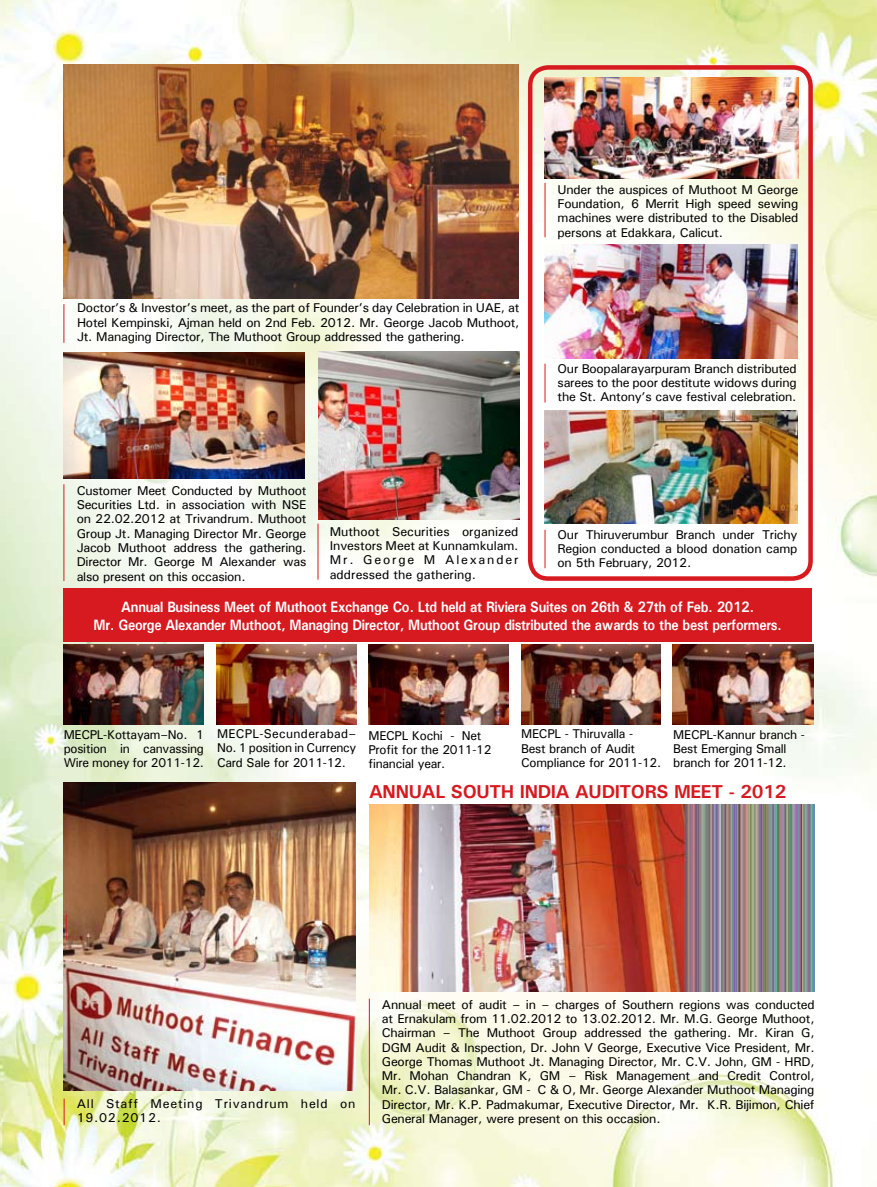
<style>
.page{position:relative;width:877px;height:1187px;background:#fff}
.page>*{position:absolute;margin:0;border:0;box-sizing:border-box;transform-origin:0 0}
.t1{font:700 18.75px "Univers";letter-spacing:-.02em;color:#d71920}
.t2{font:700 15px/18px "Univers";letter-spacing:-.02em;color:#fff;text-align:center;scale:.9 1}
.t3{font:500 12.75px/14.2px "Univers";letter-spacing:-.02em;color:#000;text-align:justify}
.t4{font:500 12.75px/14.2px "Univers";letter-spacing:.06em;color:#000}
</style>
<div class="page">
<img style="left:0;top:0;width:877px;height:1186px">
<img style="left:318px;top:352px;width:201px;height:168px">
<hr style="left:318px;top:523px;width:1px;height:56px;background:#d71920">
<img style="left:64px;top:352px;width:241px;height:127px">
<img style="left:64px;top:64px;width:454px;height:234px">
<img style="left:369px;top:644px;width:139px;height:80px">
<img style="left:521px;top:644px;width:139px;height:80px">
<img style="left:64px;top:644px;width:140px;height:80px">
<img style="left:672px;top:644px;width:141px;height:80px">
<img style="left:216px;top:644px;width:140px;height:80px">
<div style="left:64px;top:588px;width:748px;height:53px;background:#d71920"></div>
<img style="left:369px;top:804px;width:445px;height:187px">
<img style="left:63px;top:782px;width:293px;height:308px">
<svg style="left:66px;top:914px;width:1px;height:26px"></svg>
<svg style="left:64px;top:1098px;width:1px;height:27px"></svg>
<hr style="left:369px;top:998px;width:1px;height:127px;background:#d71920">
<img style="left:545px;top:410px;width:252px;height:114px">
<img style="left:545px;top:244px;width:252px;height:115px">
<hr style="left:545px;top:363px;width:1px;height:39px;background:#d71920">
<hr style="left:545px;top:183px;width:1px;height:54px;background:#d71920">
<img style="left:545px;top:78px;width:253px;height:100px">
<hr style="left:545px;top:529px;width:1px;height:39px;background:#d71920">
<hr style="left:64px;top:304px;width:1px;height:39px;background:#d71920">
<hr style="left:64px;top:484px;width:1px;height:97px;background:#d71920">
<div style="left:528px;top:65px;width:284px;height:515px;border:4px solid #d71920;border-radius:18px"></div>
<p class="t3" style="left:77px;top:301px;width:444px">Doctor’s &amp; Investor’s meet, as the part of Founder’s day Celebration in UAE, at Hotel Kempinski, Ajman held on 2nd Feb. 2012. Mr. George Jacob Muthoot, Jt. Managing Director, The Muthoot Group addressed the gathering.</p>
<p class="t3" style="left:77px;top:483px;width:231px">Customer Meet Conducted by Muthoot Securities Ltd. in association with NSE on 22.02.2012 at Trivandrum. Muthoot Group Jt. Managing Director Mr. George Jacob Muthoot address the gathering.<br>Director Mr. George M Alexander was also present on this occasion.</p>
<p class="t3" style="left:330px;top:524px;width:190px">Muthoot Securities organized Investors Meet at Kunnamkulam.<br>Mr. George M Alexander addressed the gathering.</p>
<p class="t3" style="left:557px;top:182px;width:242px">Under the auspices of Muthoot M George Foundation, 6 Merrit High speed sewing machines were distributed to the Disabled persons at Edakkara, Calicut.</p>
<p class="t3" style="left:557px;top:361px;width:241px">Our Boopalarayarpuram Branch distributed sarees to the poor destitute widows during the St. Antony’s cave festival celebration.</p>
<p class="t3" style="left:557px;top:526px;width:241px">Our Thiruverumbur Branch under Trichy Region conducted a blood donation camp on 5th February, 2012.</p>
<p class="t2" style="left:94px;top:598px;width:766px">Annual Business Meet of Muthoot Exchange Co. Ltd held at Riviera Suites on 26th &amp; 27th of Feb. 2012.<br>Mr. George Alexander Muthoot, Managing Director, Muthoot Group distributed the awards to the best performers.</p>
<p class="t3" style="left:64px;top:726px;width:142px">MECPL-Kottayam–No. 1 position in canvassing Wire money for 2011-12.</p>
<p class="t3" style="left:217px;top:726px;width:141px">MECPL-Secunderabad– No. 1 position in Currency Card Sale for 2011-12.</p>
<p class="t3" style="left:368px;top:728px;width:125px;text-align:left">MECPL Kochi - Net<br>Profit for the 2011-12 financial year.</p>
<p class="t3" style="left:521px;top:726px;width:141px;text-align:left">MECPL - Thiruvalla -<br>Best branch of Audit<br>Compliance for 2011-12.</p>
<p class="t3" style="left:673px;top:726px;width:133px;text-align:left">MECPL-Kannur branch -<br>Best Emerging Small branch for 2011-12.</p>
<h1 class="t1" style="left:369px;top:779px;width:418px">ANNUAL SOUTH INDIA AUDITORS MEET - 2012</h1>
<p class="t4" style="left:77px;top:1096px;width:280px">All Staff Meeting Trivandrum held on<br>19.02.2012.</p>
<p class="t3" style="left:382px;top:997px;width:434px">Annual meet of audit – in – charges of Southern regions was conducted at Ernakulam from 11.02.2012 to 13.02.2012. Mr. M.G. George Muthoot, Chairman – The Muthoot Group addressed the gathering. Mr. Kiran G, DGM Audit &amp; Inspection, Dr. John V George, Executive Vice President, Mr.<br>George Thomas Muthoot Jt. Managing Director, Mr. C.V. John, GM - HRD, Mr. Mohan Chandran K, GM – Risk Management and Credit Control, Mr. C.V. Balasankar, GM - C &amp; O, Mr. George Alexander Muthoot Managing Director, Mr. K.P. Padmakumar, Executive Director, Mr. K.R. Bijimon, Chief General Manager, were present on this occasion.</p>
</div>
